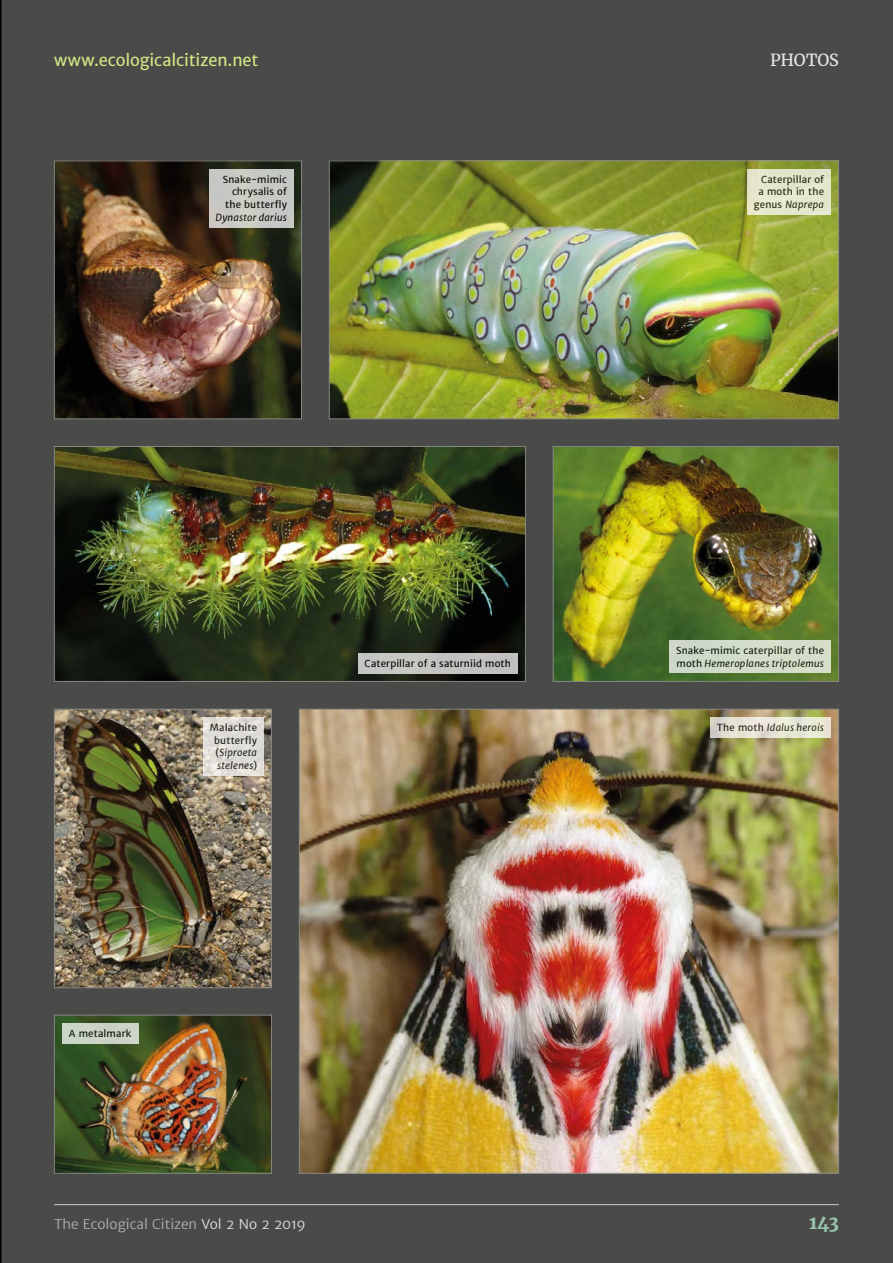
<style>
.page{position:relative;width:893px;height:1263px;background:#4a4a49}
.page>*{position:absolute;margin:0;border:0;box-sizing:border-box;transform-origin:0 0}
.t1{font:700 18px "Merriweather";color:#99c6ad}
.t2{font:16.5px "Merriweather Sans";letter-spacing:-.005em;color:#d1e784}
.t3{font:16.5px "Merriweather";letter-spacing:-.01em;color:#e3e3e3}
.t4{font:300 13.5px "Merriweather Sans";color:#b3b2b2}
.t5{font:9.75px/12.8px "Merriweather Sans";letter-spacing:.015em;color:#000;text-align:right}
.t6{font:italic 9.75px "Merriweather Sans";letter-spacing:.02em;color:#000}
.s1{font-style:italic}
.s2{font-style:normal}
.s3{color:#e3e3e3}
</style>
<div class="page">
<hr style="left:54px;top:1204px;width:785px;height:1px;background:#bcbcbc">
<img style="left:331px;top:162px;width:506px;height:255px">
<div style="left:329px;top:160px;width:510px;height:259px;border:1px solid #878787"></div>
<img style="left:56px;top:711px;width:214px;height:275px">
<div style="left:54px;top:709px;width:218px;height:279px;border:1px solid #878787"></div>
<img style="left:56px;top:1017px;width:214px;height:155px">
<div style="left:54px;top:1015px;width:218px;height:159px;border:1px solid #878787"></div>
<img style="left:56px;top:448px;width:468px;height:232px">
<div style="left:54px;top:446px;width:472px;height:236px;border:1px solid #878787"></div>
<img style="left:555px;top:448px;width:282px;height:232px">
<div style="left:553px;top:446px;width:286px;height:236px;border:1px solid #878787"></div>
<img style="left:301px;top:711px;width:536px;height:461px">
<img style="left:56px;top:162px;width:244px;height:255px">
<div style="left:54px;top:160px;width:248px;height:259px;border:1px solid #878787"></div>
<div style="left:209px;top:169px;width:84px;height:58px;background:#c6c8c4"></div>
<div style="left:358px;top:653px;width:159px;height:20px;background:#c4c3c2"></div>
<div style="left:669px;top:640px;width:161px;height:33px;background:#d3dcca"></div>
<svg style="left:203px;top:717px;width:60px;height:58px;background:#e0ddd8"></svg>
<svg style="left:710px;top:717px;width:120px;height:20px;background:#e5e3d5"></svg>
<div style="left:63px;top:1023px;width:76px;height:20px;background:#ccd4c8"></div>
<div style="left:747px;top:169px;width:83px;height:45px;background:#e4e7cc"></div>
<h2 class="t2" style="left:54px;top:50px;width:206px">www.ecologicalcitizen.net</h2>
<h2 class="t3" style="left:770px;top:49px;width:70px">PHOTOS</h2>
<p class="t5" style="left:223px;top:173px;width:66px">Snake-mimic chrysalis of the butterfly</p>
<p class="t6" style="left:216px;top:211px;width:73px">Dynastor darius</p>
<p class="t5" style="left:754px;top:173px;width:72px">Caterpillar of a moth in the genus <span class="s1">Naprepa</span></p>
<p class="t5" style="left:365px;top:657px;width:148px">Caterpillar of a saturniid moth</p>
<p class="t5" style="left:676px;top:644px;width:149px;text-align:left">Snake-mimic caterpillar of the moth <span class="s1">Hemeroplanes triptolemus</span></p>
<p class="t5" style="left:214px;top:721px;width:44px;text-align:justify;text-indent:-4px">Malachite butterfly (<span class="s1">Siproeta stelenes</span>)</p>
<p class="t6" style="left:717px;top:721px;width:109px"><span class="s2">The moth</span> Idalus herois</p>
<p class="t5" style="left:69px;top:1027px;width:64px">A metalmark</p>
<h3 class="t4" style="left:54px;top:1215px;width:253px">The Ecological Citizen <span class="s3">Vol 2 No 2 2019</span></h3>
<h1 class="t1" style="left:809px;top:1210px;width:31px">143</h1>
</div>
